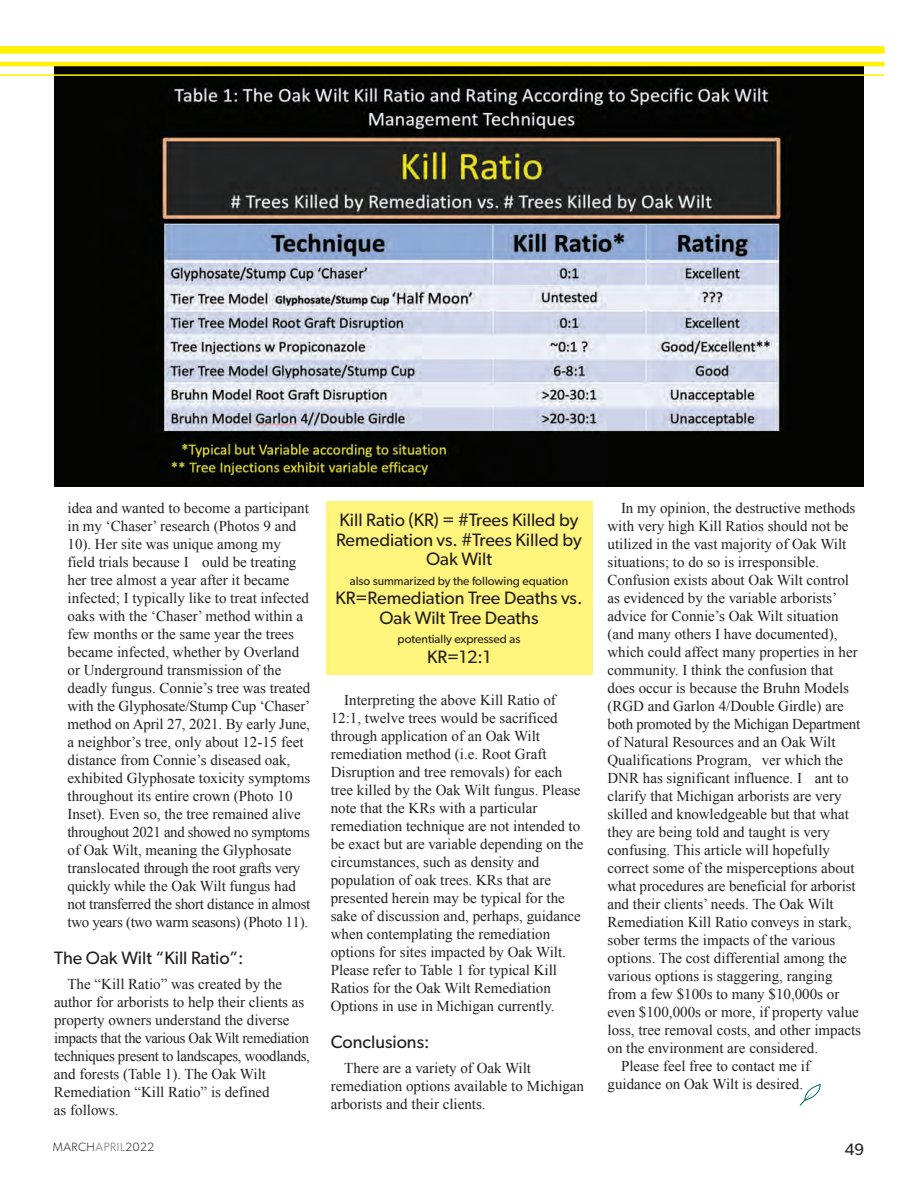
<style>
.page{position:relative;width:918px;height:1188px;background:#fff}
.page>*{position:absolute;margin:0;border:0;box-sizing:border-box;transform-origin:0 0}
.t1{font:18px/19.5px "Gibson";color:#231f20;text-align:center}
.t2{font:16.5px "Gibson";color:#231f20}
.t3{font:15px/18px "Times New Roman";color:#231f20}
.t4{font:15px "Times New Roman";letter-spacing:-.02em;color:#231f20}
.t5{font:12px "Gibson";color:#231f20}
.t6{font:300 12px "Gibson";letter-spacing:.05em;color:#231f20}
.s1{color:#6c6d70}
</style>
<div class="page">
<div style="left:326px;top:501px;width:267px;height:174px;background:#fff57d"></div>
<img style="left:54px;top:66px;width:810px;height:420px">
<svg style="left:800px;top:1084px;width:21px;height:22px"></svg>
<div style="left:0;top:46px;width:885px;height:8px;background:#fff101"></div>
<hr style="left:0;top:62px;width:885px;height:4px;background:#fff101">
<hr style="left:0;top:74px;width:885px;height:2px;background:#fff101">
<p class="t3" style="left:68px;top:499px;width:244px">idea and wanted to become a participant in my ‘Chaser’ research (Photos 9 and 10). Her site was unique among my field trials because I ould be treating her tree almost a year after it became infected; I typically like to treat infected oaks with the ‘Chaser’ method within a few months or the same year the trees became infected, whether by Overland or Underground transmission of the deadly fungus. Connie’s tree was treated with the Glyphosate/Stump Cup ‘Chaser’ method on April 27, 2021. By early June, a neighbor’s tree, only about 12-15 feet distance from Connie’s diseased oak, exhibited Glyphosate toxicity symptoms throughout its entire crown (Photo 10<br>Inset). Even so, the tree remained alive throughout 2021 and showed no symptoms of Oak Wilt, meaning the Glyphosate translocated through the root grafts very quickly while the Oak Wilt fungus had not transferred the short distance in almost two years (two warm seasons) (Photo 11).</p>
<p class="t1" style="left:54px;top:948px;width:191px">The Oak Wilt “Kill Ratio”:</p>
<p class="t3" style="left:54px;top:975px;width:257px;text-indent:14px">The “Kill Ratio” was created by the author for arborists to help their clients as property owners understand the diverse impacts that the various Oak Wilt remediation techniques present to landscapes, woodlands, and forests (Table 1). The Oak Wilt Remediation “Kill Ratio” is defined<br>as follows.</p>
<p class="t1" style="left:336px;top:510px;width:247px">Kill Ratio (KR) = #Trees Killed by<br>Remediation vs. #Trees Killed by<br>Oak Wilt</p>
<p class="t5" style="left:350px;top:573px;width:220px">also summarized by the following equation</p>
<p class="t1" style="left:336px;top:588px;width:248px">KR=Remediation Tree Deaths vs.<br>Oak Wilt Tree Deaths</p>
<p class="t5" style="left:398px;top:632px;width:124px">potentially expressed as</p>
<p class="t1" style="left:427px;top:647px;width:65px">KR=12:1</p>
<p class="t3" style="left:331px;top:691px;width:254px;text-indent:14px">Interpreting the above Kill Ratio of 12:1, twelve trees would be sacrificed through application of an Oak Wilt remediation method (i.e. Root Graft Disruption and tree removals) for each tree killed by the Oak Wilt fungus. Please note that the KRs with a particular remediation technique are not intended to be exact but are variable depending on the circumstances, such as density and population of oak trees. KRs that are presented herein may be typical for the sake of discussion and, perhaps, guidance when contemplating the remediation options for sites impacted by Oak Wilt.<br>Please refer to Table 1 for typical Kill Ratios for the Oak Wilt Remediation Options in use in Michigan currently.</p>
<p class="t1" style="left:331px;top:1032px;width:100px">Conclusions:</p>
<p class="t3" style="left:331px;top:1059px;width:255px;text-indent:14px">There are a variety of Oak Wilt remediation options available to Michigan arborists and their clients.</p>
<p class="t3" style="left:621px;top:499px;width:236px">In my opinion, the destructive methods</p>
<p class="t3" style="left:608px;top:517px;width:243px">with very high Kill Ratios should not be</p>
<p class="t3" style="left:608px;top:535px;width:240px">utilized in the vast majority of Oak Wilt</p>
<p class="t3" style="left:608px;top:553px;width:213px">situations; to do so is irresponsible.</p>
<p class="t3" style="left:608px;top:571px;width:243px">Confusion exists about Oak Wilt control</p>
<p class="t3" style="left:608px;top:589px;width:231px">as evidenced by the variable arborists’</p>
<p class="t3" style="left:608px;top:607px;width:233px">advice for Connie’s Oak Wilt situation</p>
<p class="t3" style="left:608px;top:625px;width:232px">(and many others I have documented),</p>
<p class="t3" style="left:608px;top:643px;width:252px">which could affect many properties in her</p>
<p class="t3" style="left:608px;top:661px;width:227px">community. I think the confusion that</p>
<p class="t3" style="left:608px;top:679px;width:243px">does occur is because the Bruhn Models</p>
<p class="t3" style="left:608px;top:697px;width:238px">(RGD and Garlon 4/Double Girdle) are</p>
<p class="t4" style="left:608px;top:714px;width:254px">both promoted by the Michigan Department</p>
<p class="t3" style="left:608px;top:733px;width:230px">of Natural Resources and an Oak Wilt</p>
<p class="t3" style="left:608px;top:751px;width:237px">Qualifications Program, ver which the</p>
<p class="t3" style="left:608px;top:769px;width:243px">DNR has significant influence. I ant to</p>
<p class="t3" style="left:608px;top:787px;width:236px">clarify that Michigan arborists are very</p>
<p class="t3" style="left:608px;top:805px;width:243px">skilled and knowledgeable but that what</p>
<p class="t3" style="left:608px;top:823px;width:224px">they are being told and taught is very</p>
<p class="t3" style="left:608px;top:841px;width:224px">confusing. This article will hopefully</p>
<p class="t3" style="left:608px;top:859px;width:249px">correct some of the misperceptions about</p>
<p class="t3" style="left:608px;top:877px;width:250px">what procedures are beneficial for arborist</p>
<p class="t3" style="left:608px;top:895px;width:228px">and their clients’ needs. The Oak Wilt</p>
<p class="t3" style="left:608px;top:913px;width:245px">Remediation Kill Ratio conveys in stark,</p>
<p class="t3" style="left:608px;top:931px;width:229px">sober terms the impacts of the various</p>
<p class="t3" style="left:608px;top:949px;width:241px">options. The cost differential among the</p>
<p class="t3" style="left:608px;top:967px;width:227px">various options is staggering, ranging</p>
<p class="t3" style="left:608px;top:985px;width:233px">from a few $100s to many $10,000s or</p>
<p class="t3" style="left:608px;top:1003px;width:253px">even $100,000s or more, if property value</p>
<p class="t3" style="left:608px;top:1021px;width:255px">loss, tree removal costs, and other impacts</p>
<p class="t3" style="left:608px;top:1039px;width:212px">on the environment are considered.</p>
<p class="t3" style="left:621px;top:1057px;width:191px">Please feel free to contact me if</p>
<p class="t3" style="left:608px;top:1075px;width:197px">guidance on Oak Wilt is desired.</p>
<p class="t6" style="left:53px;top:1140px;width:103px">MARCH<span class="s1">APRIL</span>2022</p>
<p class="t2" style="left:845px;top:1139px;width:21px">49</p>
</div>
